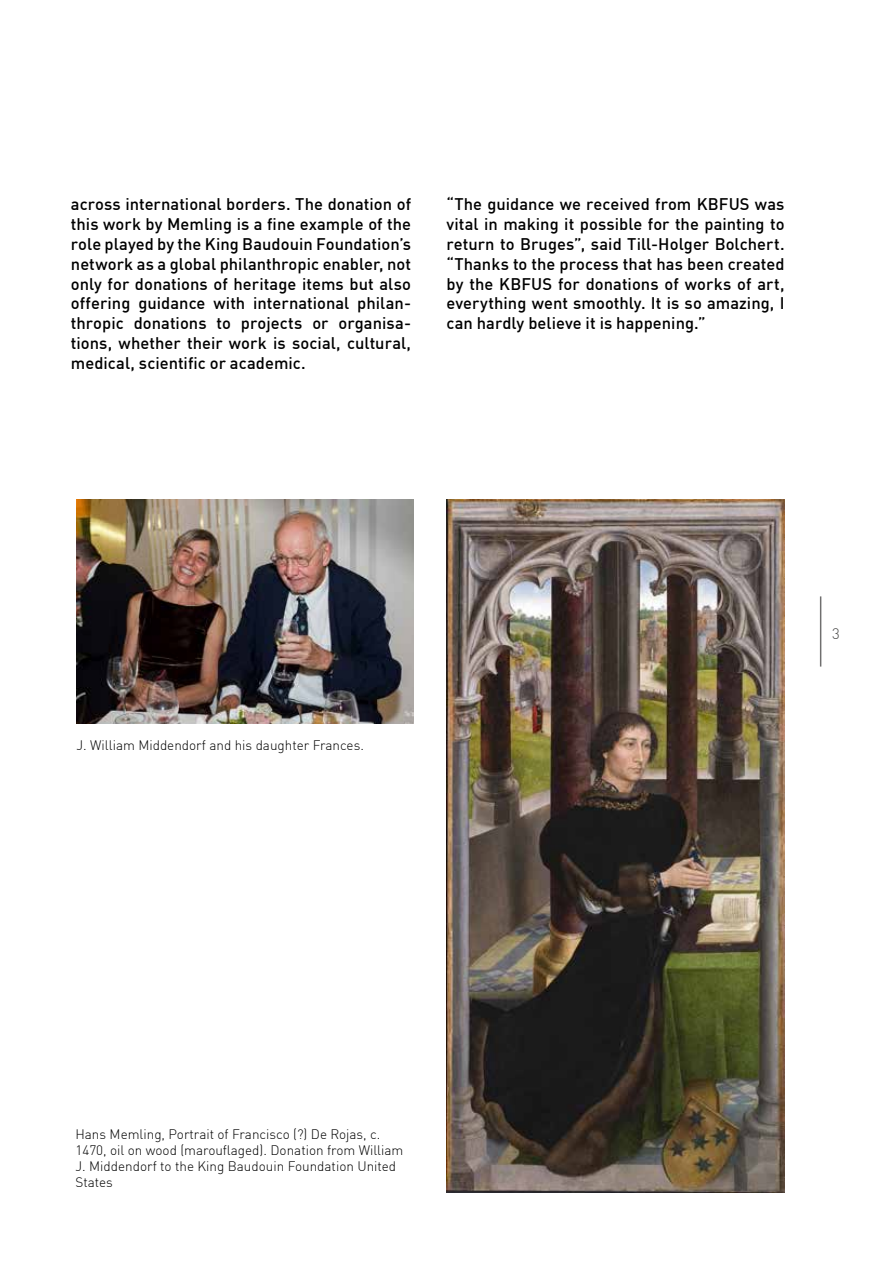
<style>
.page{position:relative;width:893px;height:1263px;background:#fff}
.page>*{position:absolute;margin:0;border:0;box-sizing:border-box;transform-origin:0 0}
.t1{font:500 16.5px/19.8px "DIN Offc Pro";color:#000;text-align:justify}
.t2{font:300 15px "DIN Offc Pro";color:#4a4a49}
.t3{font:300 13.5px/16.2px "DIN Offc Pro";color:#000}
</style>
<div class="page">
<hr style="left:820px;top:596px;width:1px;height:70px;background:#706f6f">
<img style="left:446px;top:499px;width:338px;height:693px">
<img style="left:77px;top:499px;width:336px;height:225px">
<p class="t1" style="left:71px;top:192px;width:342px">across international borders. The donation of this work by Memling is a fine example of the role played by the King Baudouin Foundation’s network as a global philanthropic enabler, not only for donations of heritage items but also offering guidance with international philan&shy;thropic donations to projects or organisa&shy;tions, whether their work is social, cultural, medical, scientific or academic.</p>
<p class="t1" style="left:446px;top:192px;width:340px">“The guidance we received from KBFUS was vital in making it possible for the painting to return to Bruges”, said Till-Holger Bolchert. “Thanks to the process that has been created by the KBFUS for donations of works of art, everything went smoothly. It is so amazing, I can hardly believe it is happening.”</p>
<p class="t3" style="left:77px;top:736px;width:289px">J. William Middendorf and his daughter Frances.</p>
<p class="t2" style="left:832px;top:622px;width:9px">3</p>
<p class="t3" style="left:75px;top:1124px;width:329px">Hans Memling, Portrait of Francisco (?) De Rojas, c.<br>1470, oil on wood (marouflaged). Donation from William J. Middendorf to the King Baudouin Foundation United States</p>
</div>
